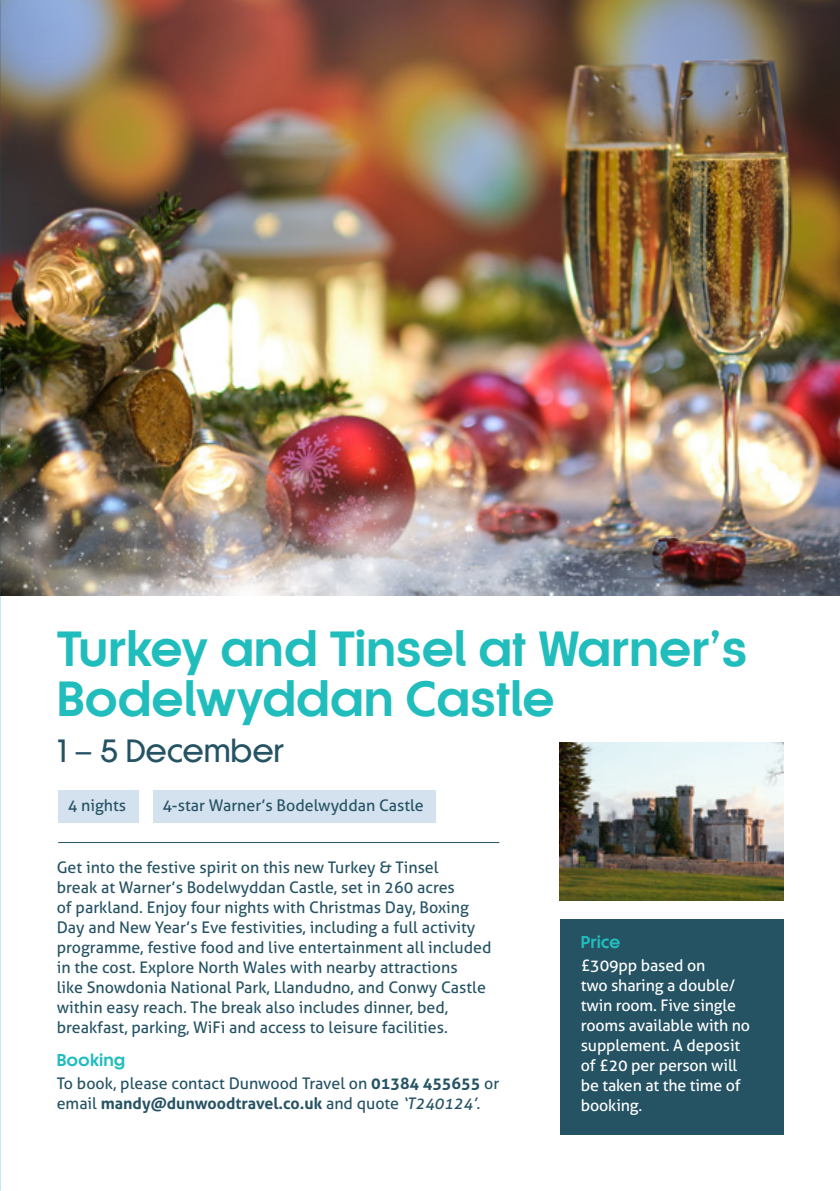
<style>
.page{position:relative;width:840px;height:1191px;background:#fff}
.page>*{position:absolute;margin:0;border:0;box-sizing:border-box;transform-origin:0 0}
.t1{font:700 46px/50px "Korto";letter-spacing:-.01em;color:#21bdbd}
.t2{font:500 30px "Korto";letter-spacing:-.01em;color:#255364}
.t3{font:16px/20px "Aller";color:#255364}
.t4{font:16px/20px "Aller";letter-spacing:-.01em;color:#fff}
.t5{font:700 16px "Korto";color:#21bdbd}
.s1{font-weight:700}
.s2{font-style:italic}
</style>
<div class="page">
<img style="left:0;top:0;width:839px;height:595px">
<hr style="left:58px;top:842px;width:441px;height:1px;background:#255364">
<div style="left:58px;top:790px;width:80px;height:33px;background:#d4e1ee"></div>
<div style="left:153px;top:790px;width:282px;height:33px;background:#d4e1ee"></div>
<div style="left:559px;top:918px;width:223px;height:216px;background:#255364"></div>
<img style="left:559px;top:743px;width:223px;height:158px">
<img style="left:0;top:595px;width:1px;height:596px">
<h1 class="t1" style="left:57px;top:625px;width:691px">Turkey and Tinsel at Warner’s<br>Bodelwyddan Castle</h1>
<h2 class="t2" style="left:57px;top:733px;width:229px">1 – 5 December</h2>
<p class="t3" style="left:68px;top:795px;width:60px">4 nights</p>
<p class="t3" style="left:162px;top:795px;width:263px">4-star Warner’s Bodelwyddan Castle</p>
<p class="t3" style="left:57px;top:857px;width:436px">Get into the festive spirit on this new Turkey &amp; Tinsel<br>break at Warner’s Bodelwyddan Castle, set in 260 acres<br>of parkland. Enjoy four nights with Christmas Day, Boxing Day and New Year’s Eve festivities, including a full activity programme, festive food and live entertainment all included in the cost. Explore North Wales with nearby attractions<br>like Snowdonia National Park, Llandudno, and Conwy Castle within easy reach. The break also includes dinner, bed, breakfast, parking, WiFi and access to leisure facilities.</p>
<p class="t5" style="left:57px;top:1050px;width:70px">Booking</p>
<p class="t3" style="left:57px;top:1072px;width:444px">To book, please contact Dunwood Travel on <span class="s1">01384 455655</span> or email <span class="s1">mandy@dunwoodtravel.co.uk</span> and quote <span class="s2">‘T240124’.</span></p>
<p class="t5" style="left:580px;top:932px;width:41px">Price</p>
<p class="t4" style="left:580px;top:955px;width:171px">£309pp based on<br>two sharing a double/ twin room. Five single rooms available with no supplement. A deposit of £20 per person will be taken at the time of booking.</p>
</div>
